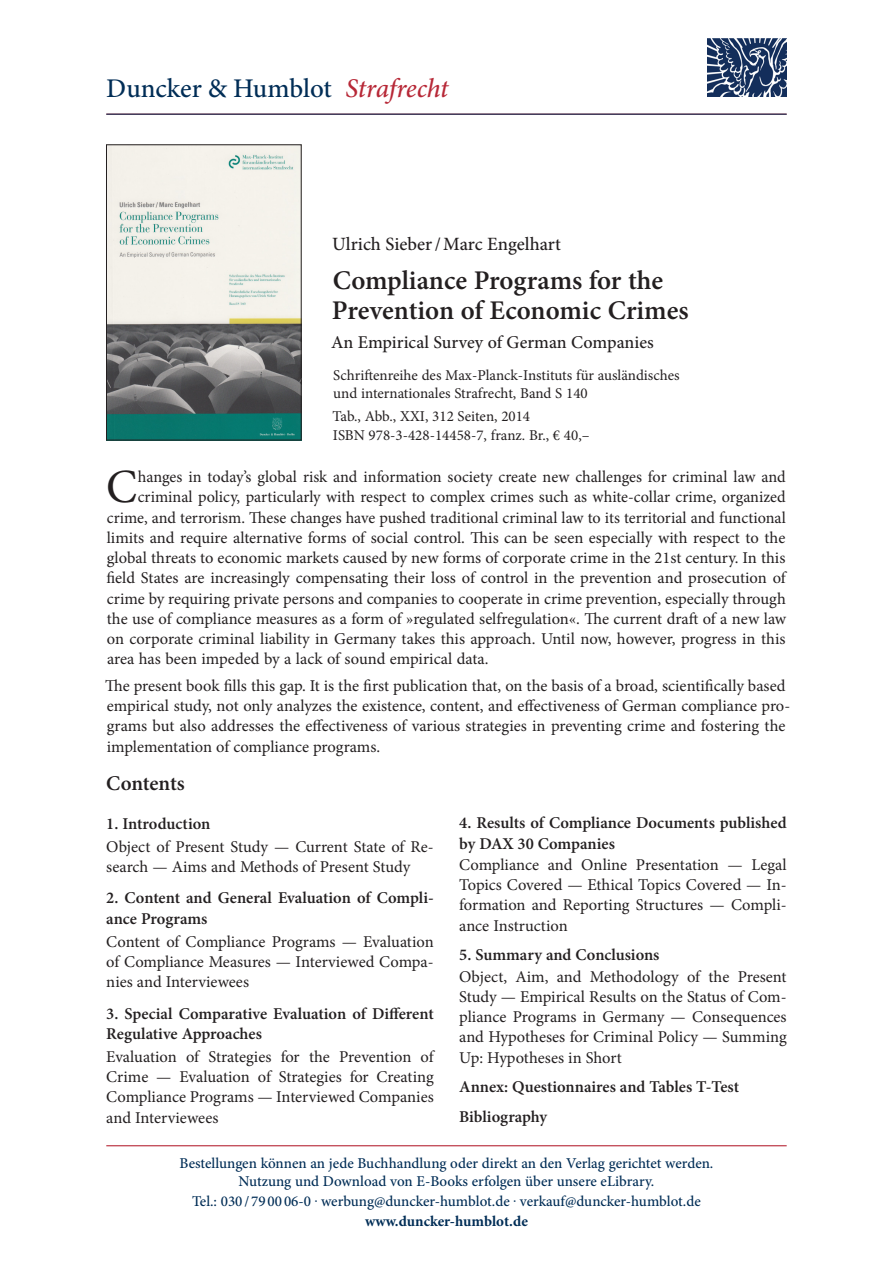
<style>
.page{position:relative;width:893px;height:1263px;background:#fff}
.page>*{position:absolute;margin:0;border:0;box-sizing:border-box;transform-origin:0 0}
.t1{font:47.7px "Minion Pro";color:#231f20}
.t2{font:600 27px/30px "Minion Pro";color:#231f20}
.t3{font:500 27px "Minion Pro";letter-spacing:-.005em;color:#002d56}
.t4{font:600 21px "Minion Pro";letter-spacing:-.01em;color:#231f20}
.t5{font:500 18.75px "Minion Pro";letter-spacing:-.005em;color:#231f20}
.t6{font:500 18px "Minion Pro";color:#231f20}
.t7{font:16.5px/20.2px "Minion Pro";color:#231f20;text-align:justify}
.t8{font:600 16.5px/20.2px "Minion Pro";color:#231f20}
.t9{font:500 15px/18px "Minion Pro";color:#002d56;text-align:center}
.t10{font:15px/18.8px "Minion Pro";color:#231f20}
.t11{font:700 15px "Minion Pro";color:#002d56}
.s1{font-style:italic;color:#b72837}
</style>
<div class="page">
<hr style="left:106px;top:1145px;width:681px;height:1px;background:#b72837">
<img style="left:108px;top:147px;width:191px;height:291px">
<div style="left:106px;top:145px;width:195px;height:295px;border:1px solid #231f20"></div>
<img style="left:707px;top:38px;width:79px;height:59px">
<hr style="left:106px;top:114px;width:681px;height:1px;background:#002d56">
<h2 class="t3" style="left:106px;top:70px;width:344px">Duncker &amp; Humblot <span class="s1">Strafrecht</span></h2>
<p class="t5" style="left:332px;top:232px;width:230px">Ulrich Sieber/Marc Engelhart</p>
<h2 class="t2" style="left:332px;top:265px;width:358px">Compliance Programs for the<br>Prevention of Economic Crimes</h2>
<p class="t6" style="left:331px;top:330px;width:324px">An Empirical Survey of German Companies</p>
<p class="t10" style="left:333px;top:366px;width:348px">Schriftenreihe des Max-Planck-Instituts für ausländisches und internationales Strafrecht, Band S 140</p>
<p class="t10" style="left:333px;top:407px;width:258px">Tab., Abb., XXI, 312 Seiten, 2014<br>ISBN 978-3-428-14458-7, franz. Br., € 40,–</p>
<h1 class="t1" style="left:106px;top:455px;width:33px">C</h1>
<p class="t7" style="left:138px;top:467px;width:649px">hanges in today’s global risk and information society create new challenges for criminal law and</p>
<p class="t7" style="left:138px;top:487px;width:649px">criminal policy, particularly with respect to complex crimes such as white-collar crime, organized</p>
<p class="t7" style="left:107px;top:507px;width:680px">crime, and terrorism. These changes have pushed traditional criminal law to its territorial and functional</p>
<p class="t7" style="left:107px;top:527px;width:680px">limits and require alternative forms of social control. This can be seen especially with respect to the</p>
<p class="t7" style="left:107px;top:548px;width:680px">global threats to economic markets caused by new forms of corporate crime in the 21st century. In this</p>
<p class="t7" style="left:106px;top:568px;width:681px">field States are increasingly compensating their loss of control in the prevention and prosecution of</p>
<p class="t7" style="left:107px;top:588px;width:680px">crime by requiring private persons and companies to cooperate in crime prevention, especially through</p>
<p class="t7" style="left:107px;top:608px;width:681px">the use of compliance measures as a form of »regulated selfregulation«. The current draft of a new law</p>
<p class="t7" style="left:107px;top:629px;width:680px">on corporate criminal liability in Germany takes this approach. Until now, however, progress in this</p>
<p class="t7" style="left:107px;top:649px;width:383px">area has been impeded by a lack of sound empirical data.</p>
<p class="t7" style="left:105px;top:675px;width:686px;text-align:left">The present book fills this gap. It is the first publication that, on the basis of a broad, scientifically based empirical study, not only analyzes the existence, content, and effectiveness of German compliance pro&shy;grams but also addresses the effectiveness of various strategies in preventing crime and fostering the implementation of compliance programs.</p>
<p class="t4" style="left:106px;top:769px;width:80px">Contents</p>
<p class="t8" style="left:106px;top:813px;width:106px">1. Introduction</p>
<p class="t7" style="left:106px;top:836px;width:329px">Object of Present Study — Current State of Re&shy;search — Aims and Methods of Present Study</p>
<p class="t8" style="left:106px;top:888px;width:329px">2. Content and General Evaluation of Compli&shy;ance Programs</p>
<p class="t7" style="left:106px;top:931px;width:329px">Content of Compliance Programs — Evaluation of Compliance Measures — Interviewed Compa&shy;nies and Interviewees</p>
<p class="t8" style="left:106px;top:1003px;width:329px">3. Special Comparative Evaluation of Different<br>Regulative Approaches</p>
<p class="t7" style="left:106px;top:1046px;width:329px">Evaluation of Strategies for the Prevention of Crime — Evaluation of Strategies for Creating Compliance Programs — Interviewed Companies and Interviewees</p>
<p class="t8" style="left:459px;top:813px;width:329px">4. Results of Compliance Documents published by DAX 30 Companies</p>
<p class="t7" style="left:459px;top:855px;width:329px">Compliance and Online Presentation — Legal Topics Covered — Ethical Topics Covered — In&shy;formation and Reporting Structures — Compli&shy;ance Instruction</p>
<p class="t8" style="left:459px;top:945px;width:202px">5. Summary and Conclusions</p>
<p class="t7" style="left:459px;top:966px;width:329px">Object, Aim, and Methodology of the Present Study — Empirical Results on the Status of Com&shy;pliance Programs in Germany — Consequences and Hypotheses for Criminal Policy — Summing Up: Hypotheses in Short</p>
<p class="t8" style="left:459px;top:1072px;width:281px;line-height:29.8px">Annex: Questionnaires and Tables T-Test<br>Bibliography</p>
<p class="t9" style="left:179px;top:1154px;width:535px">Bestellungen können an jede Buchhandlung oder direkt an den Verlag gerichtet werden.<br>Nutzung und Download von E-Books erfolgen über unsere eLibrary.</p>
<p class="t9" style="left:192px;top:1192px;width:510px">Tel.: 030 / 79 00 06-0 . werbung@duncker-humblot.de . verkauf@duncker-humblot.de</p>
<p class="t11" style="left:365px;top:1210px;width:164px">www.duncker-humblot.de</p>
</div>
